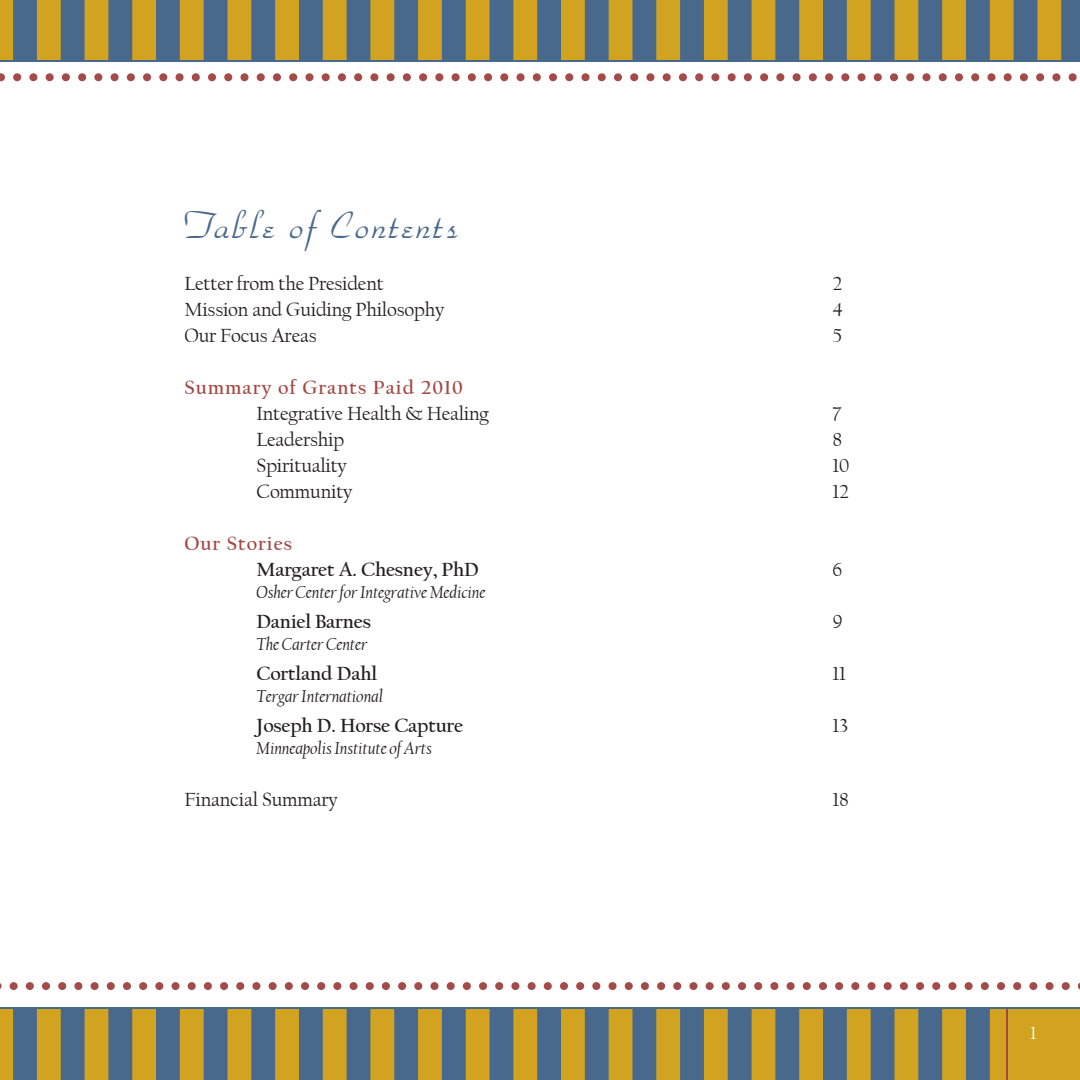
<style>
.page{position:relative;width:1080px;height:1080px;background:#fff}
.page>*{position:absolute;margin:0;border:0;box-sizing:border-box;transform-origin:0 0}
.t1{font:40px "Park Avenue D";letter-spacing:.05em;color:#48688c}
.t2{font:20px "Californian FB";letter-spacing:-.01em;color:#231f20}
.t3{font:700 20px "Californian FB";letter-spacing:-.01em;color:#231f20}
.t4{font:700 20px "Californian FB";letter-spacing:.05em;color:#a34843}
.t5{font:18.6px "Californian FB";color:#fff}
.t6{font:italic 18px "Californian FB";letter-spacing:-.01em;color:#231f20}
</style>
<div class="page">
<svg style="left:0;top:1009px;width:1006px;height:71px;background:#8c8556"></svg>
<svg style="left:0;top:73px;width:1077px;height:8px"></svg>
<svg style="left:0;top:0;width:1080px;height:60px;background:#8c8556"></svg>
<svg style="left:0;top:982px;width:1080px;height:8px"></svg>
<div style="left:1008px;top:1009px;width:72px;height:71px;background:#d1a321"></div>
<hr style="left:1006px;top:1009px;width:2px;height:71px;background:#a34843">
<hr style="left:0;top:1007px;width:1080px;height:2px;background:#48688c">
<hr style="left:0;top:60px;width:1080px;height:2px;background:#48688c">
<p class="t1" style="left:184px;top:202px;width:275px">Table of Contents</p>
<p class="t2" style="left:184px;top:273px;width:201px">Letter from the President</p>
<p class="t2" style="left:832px;top:273px;width:11px">2</p>
<p class="t2" style="left:184px;top:299px;width:261px">Mission and Guiding Philosophy</p>
<p class="t2" style="left:832px;top:299px;width:12px">4</p>
<p class="t2" style="left:184px;top:325px;width:134px">Our Focus Areas</p>
<p class="t2" style="left:832px;top:325px;width:11px">5</p>
<p class="t4" style="left:184px;top:376px;width:280px">Summary of Grants Paid 2010</p>
<p class="t2" style="left:256px;top:403px;width:234px">Integrative Health &amp; Healing</p>
<p class="t2" style="left:832px;top:403px;width:10px">7</p>
<p class="t2" style="left:256px;top:429px;width:89px">Leadership</p>
<p class="t2" style="left:832px;top:429px;width:11px">8</p>
<p class="t2" style="left:256px;top:455px;width:92px">Spirituality</p>
<p class="t2" style="left:832px;top:455px;width:18px">10</p>
<p class="t2" style="left:256px;top:481px;width:98px">Community</p>
<p class="t2" style="left:832px;top:481px;width:18px">12</p>
<p class="t4" style="left:184px;top:532px;width:109px">Our Stories</p>
<p class="t3" style="left:256px;top:558px;width:224px">Margaret A. Chesney, PhD</p>
<p class="t2" style="left:833px;top:559px;width:11px">6</p>
<p class="t6" style="left:256px;top:582px;width:231px">Osher Center for Integrative Medicine</p>
<p class="t3" style="left:256px;top:610px;width:116px">Daniel Barnes</p>
<p class="t2" style="left:832px;top:611px;width:12px">9</p>
<p class="t6" style="left:256px;top:634px;width:112px">The Carter Center</p>
<p class="t3" style="left:256px;top:662px;width:122px">Cortland Dahl</p>
<p class="t2" style="left:832px;top:663px;width:15px">11</p>
<p class="t6" style="left:256px;top:686px;width:128px">Tergar International</p>
<p class="t3" style="left:256px;top:714px;width:208px">Joseph D. Horse Capture</p>
<p class="t2" style="left:832px;top:715px;width:17px">13</p>
<p class="t6" style="left:256px;top:738px;width:177px">Minneapolis Institute of Arts</p>
<p class="t2" style="left:184px;top:789px;width:155px">Financial Summary</p>
<p class="t2" style="left:832px;top:789px;width:18px">18</p>
<p class="t5" style="left:1030px;top:1023px;width:8px">1</p>
</div>
